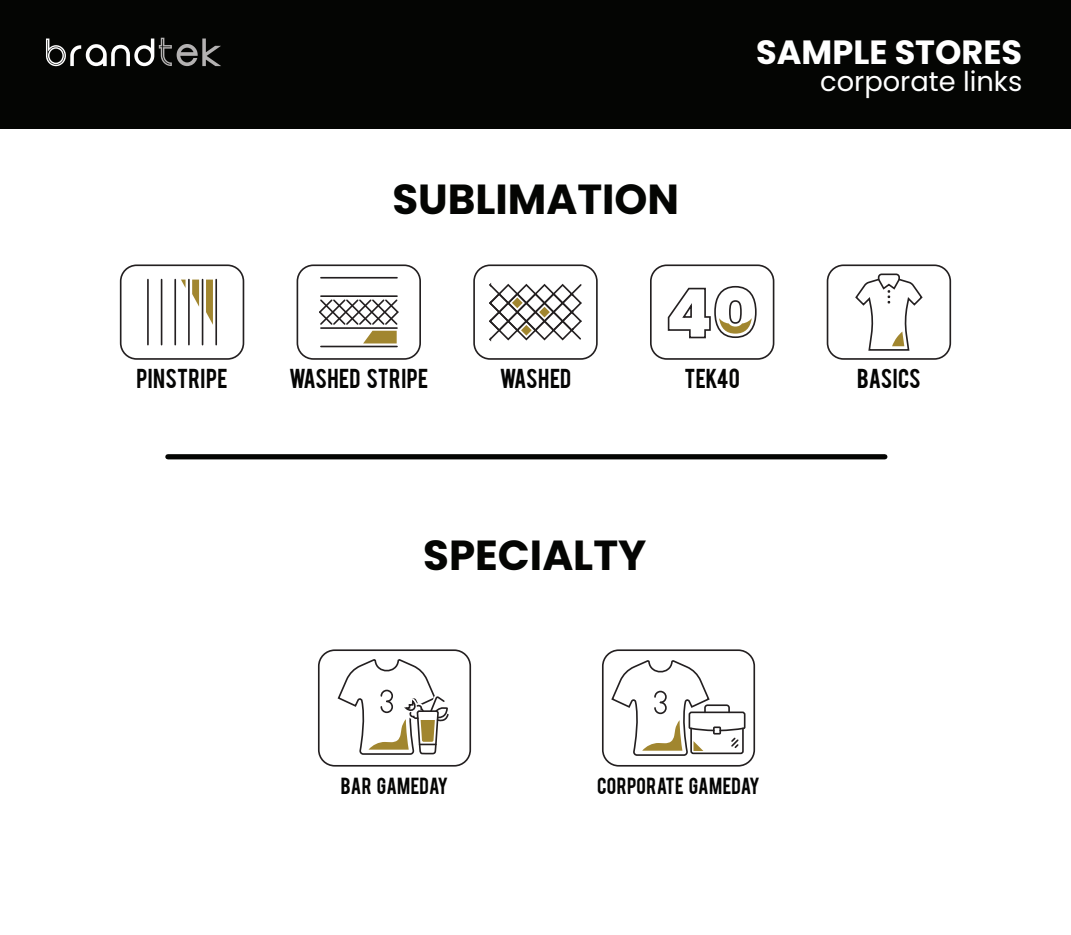
<style>
.page{position:relative;width:1071px;height:935px;background:#fff}
.page>*{position:absolute;margin:0;border:0;box-sizing:border-box;transform-origin:0 0}
.t1{font:700 42px "Poppins";color:#040503}
.t2{font:700 33.6px "Poppins";color:#fff}
.t3{font:27.3px "Poppins";color:#fff}
.t4{font:21.53px "Bebas";letter-spacing:.015em;color:#050504}
.t5{font:18.38px "Bebas";letter-spacing:.01em;color:#050504}
</style>
<div class="page">
<div style="left:0;top:0;width:1071px;height:128px;background:#040503"></div>
<svg style="left:46px;top:38px;width:175px;height:28px"></svg>
<hr style="left:147px;top:279px;width:2px;height:66px;background:#231f20">
<hr style="left:161px;top:279px;width:1px;height:66px;background:#231f20">
<hr style="left:174px;top:279px;width:2px;height:66px;background:#231f20">
<hr style="left:188px;top:279px;width:2px;height:66px;background:#231f20">
<hr style="left:202px;top:279px;width:1px;height:66px;background:#231f20">
<hr style="left:215px;top:279px;width:2px;height:66px;background:#231f20">
<svg style="left:192px;top:279px;width:7px;height:28px"></svg>
<svg style="left:181px;top:279px;width:5px;height:9px"></svg>
<svg style="left:206px;top:279px;width:7px;height:46px"></svg>
<div style="left:120px;top:264px;width:124px;height:96px;border:2px solid #231f20;border-radius:16px"></div>
<div style="left:297px;top:264px;width:124px;height:96px;border:2px solid #231f20;border-radius:16px"></div>
<hr style="left:321px;top:346px;width:76px;height:1px;background:#231f20">
<hr style="left:321px;top:277px;width:76px;height:1px;background:#231f20">
<hr style="left:321px;top:295px;width:76px;height:2px;background:#231f20">
<svg style="left:319px;top:299px;width:80px;height:44px"></svg>
<div style="left:473px;top:264px;width:125px;height:96px;border:2px solid #231f20;border-radius:16px"></div>
<svg style="left:489px;top:283px;width:93px;height:59px"></svg>
<div style="left:827px;top:264px;width:124px;height:96px;border:2px solid #231f20;border-radius:16px"></div>
<svg style="left:855px;top:273px;width:68px;height:78px"></svg>
<div style="left:650px;top:264px;width:124px;height:96px;border:2px solid #231f20;border-radius:16px"></div>
<svg style="left:667px;top:285px;width:90px;height:54px"></svg>
<div style="left:168px;top:454px;width:717px;height:5px;background:#040503"></div>
<svg style="left:610px;top:652px;width:136px;height:104px"></svg>
<div style="left:602px;top:649px;width:153px;height:117px;border:2px solid #231f20;border-radius:16px"></div>
<svg style="left:337px;top:659px;width:113px;height:108px"></svg>
<div style="left:318px;top:649px;width:153px;height:117px;border:2px solid #231f20;border-radius:16px"></div>
<h1 class="t1" style="left:392px;top:175px;width:288px">SUBLIMATION</h1>
<h2 class="t2" style="left:756px;top:33px;width:268px">SAMPLE STORES</h2>
<p class="t3" style="left:820px;top:66px;width:204px">corporate links</p>
<p class="t4" style="left:136px;top:363px;width:93px">PINSTRIPE</p>
<p class="t4" style="left:289px;top:363px;width:141px">WASHED STRIPE</p>
<p class="t4" style="left:500px;top:363px;width:73px">WASHED</p>
<p class="t4" style="left:684px;top:363px;width:57px">TEK40</p>
<p class="t4" style="left:857px;top:363px;width:65px">BASICS</p>
<h1 class="t1" style="left:423px;top:531px;width:225px">SPECIALTY</h1>
<p class="t5" style="left:341px;top:773px;width:109px">BAR GAMEDAY</p>
<p class="t5" style="left:597px;top:773px;width:164px">CORPORATE GAMEDAY</p>
</div>
